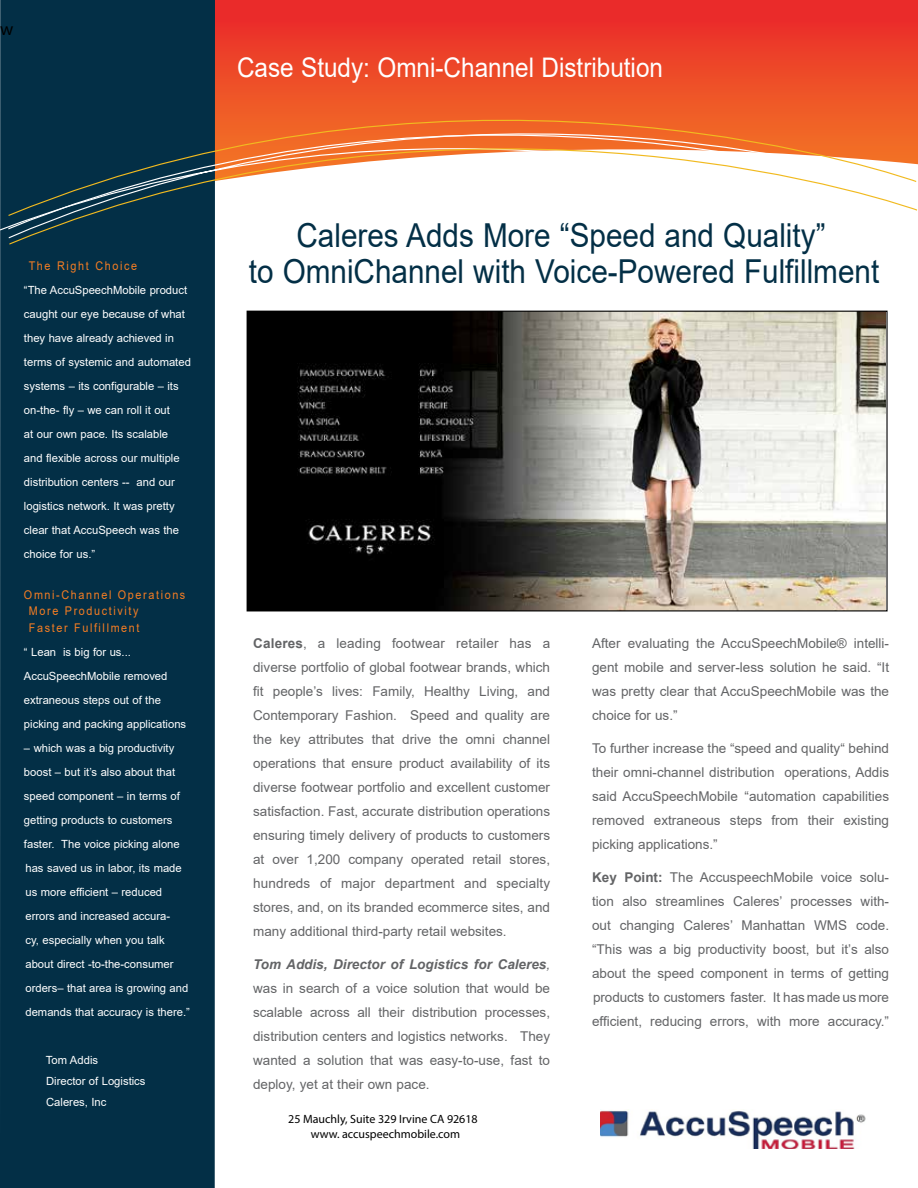
<style>
.page{position:relative;width:918px;height:1188px;background:#fff}
.page>*{position:absolute;margin:0;border:0;box-sizing:border-box;transform-origin:0 0}
.t1{font:33px "Arial";color:#032f46;scale:.9 1}
.t2{font:27px "Arial";color:#fff;scale:.9 1}
.t3{font:18px "Myriad Pro";color:#000}
.t4{font:13.5px/24px "Arial";color:#636466;text-align:justify}
.t5{font:12px "Arial";letter-spacing:.15em;color:#f57d23;scale:.9 1}
.t6{font:12px "Myriad Pro";color:#000}
.t7{font:11.25px/24px "Arial";color:#fff}
.s1{font-weight:700}
.s2{font-weight:700;font-style:italic}
.s3{font-style:italic}
</style>
<div class="page">
<svg style="left:215px;top:0;width:703px;height:165px;background:#ec4228"></svg>
<div style="left:0;top:0;width:215px;height:1188px;background:#032f46"></div>
<img style="left:601px;top:1110px;width:265px;height:39px">
<img style="left:249px;top:313px;width:637px;height:296px">
<svg style="left:9px;top:117px;width:908px;height:128px"></svg>
<p class="t3" style="left:0;top:18px;width:15px">w</p>
<p class="t2" style="left:237px;top:49px;width:475px">Case Study: Omni-Channel Distribution</p>
<p class="t5" style="left:29px;top:258px;width:122px">The Right Choice</p>
<p class="t7" style="left:24px;top:278px;width:168px">“The AccuSpeechMobile product caught our eye because of what they have already achieved in terms of systemic and automated systems – its configurable – its on-the- fly – we can roll it out<br>at our own pace. Its scalable<br>and flexible across our multiple distribution centers -- and our logistics network. It was pretty clear that AccuSpeech was the choice for us.”</p>
<p class="t5" style="left:24px;top:586px;width:181px">Omni-Channel Operations</p>
<p class="t5" style="left:29px;top:603px;width:123px">More Productivity</p>
<p class="t5" style="left:29px;top:619px;width:124px">Faster Fulfillment</p>
<p class="t7" style="left:24px;top:639px;width:164px">“ Lean is big for us...<br>AccuSpeechMobile removed extraneous steps out of the picking and packing applications</p>
<p class="t7" style="left:24px;top:735px;width:167px">– which was a big productivity boost – but it’s also about that speed component – in terms of getting products to customers faster. The voice picking alone has saved us in labor, its made us more efficient – reduced errors and increased accura-<br>cy, especially when you talk about direct -to-the-consumer orders– that area is growing and demands that accuracy is there.”</p>
<p class="t7" style="left:46px;top:1047px;width:54px">Tom Addis</p>
<p class="t7" style="left:46px;top:1068px;width:101px">Director of Logistics</p>
<p class="t7" style="left:46px;top:1089px;width:62px">Caleres, Inc</p>
<p class="t1" style="left:297px;top:213px;width:589px">Caleres Adds More “Speed and Quality”</p>
<p class="t1" style="left:249px;top:249px;width:702px">to OmniChannel with Voice-Powered Fulfillment</p>
<p class="t4" style="left:253px;top:632px;width:299px"><span class="s1">Caleres</span>, a leading footwear retailer has a diverse portfolio of global footwear brands, which fit people’s lives: Family, Healthy Living, and Contemporary Fashion. Speed and quality are the key attributes that drive the omni channel operations that ensure product availability of its diverse footwear portfolio and excellent customer satisfaction. Fast, accurate distribution operations ensuring timely delivery of products to customers at over 1,200 company operated retail stores, hundreds of major department and specialty stores, and, on its branded ecommerce sites, and many additional third-party retail websites.</p>
<p class="t4" style="left:253px;top:953px;width:299px"><span class="s2">Tom Addis, Director of Logistics for Caleres</span><span class="s3">, </span>was in search of a voice solution that would be scalable across all their distribution processes, distribution centers and logistics networks. They wanted a solution that was easy-to-use, fast to deploy, yet at their own pace.</p>
<p class="t6" style="left:288px;top:1112px;width:191px">25 Mauchly, Suite 329 Irvine CA 92618</p>
<p class="t6" style="left:311px;top:1126px;width:151px">www. accuspeechmobile.com</p>
<p class="t4" style="left:592px;top:632px;width:299px">After evaluating the AccuSpeechMobile® intelli&shy;gent mobile and server-less solution he said. “It was pretty clear that AccuSpeechMobile was the choice for us.”</p>
<p class="t4" style="left:592px;top:737px;width:299px">To further increase the “speed and quality“ behind their omni-channel distribution operations, Addis said AccuSpeechMobile “automation capabilities removed extraneous steps from their existing picking applications.”</p>
<p class="t4" style="left:592px;top:866px;width:299px"><span class="s1">Key Point:</span> The AccuspeechMobile voice solu&shy;tion also streamlines Caleres’ processes with&shy;out changing Caleres’ Manhattan WMS code. “This was a big productivity boost, but it’s also about the speed component in terms of getting</p>
<p class="t4" style="left:593px;top:986px;width:297px">products to customers faster. It has made us more</p>
<p class="t4" style="left:592px;top:1010px;width:299px">efficient, reducing errors, with more accuracy.”</p>
</div>
